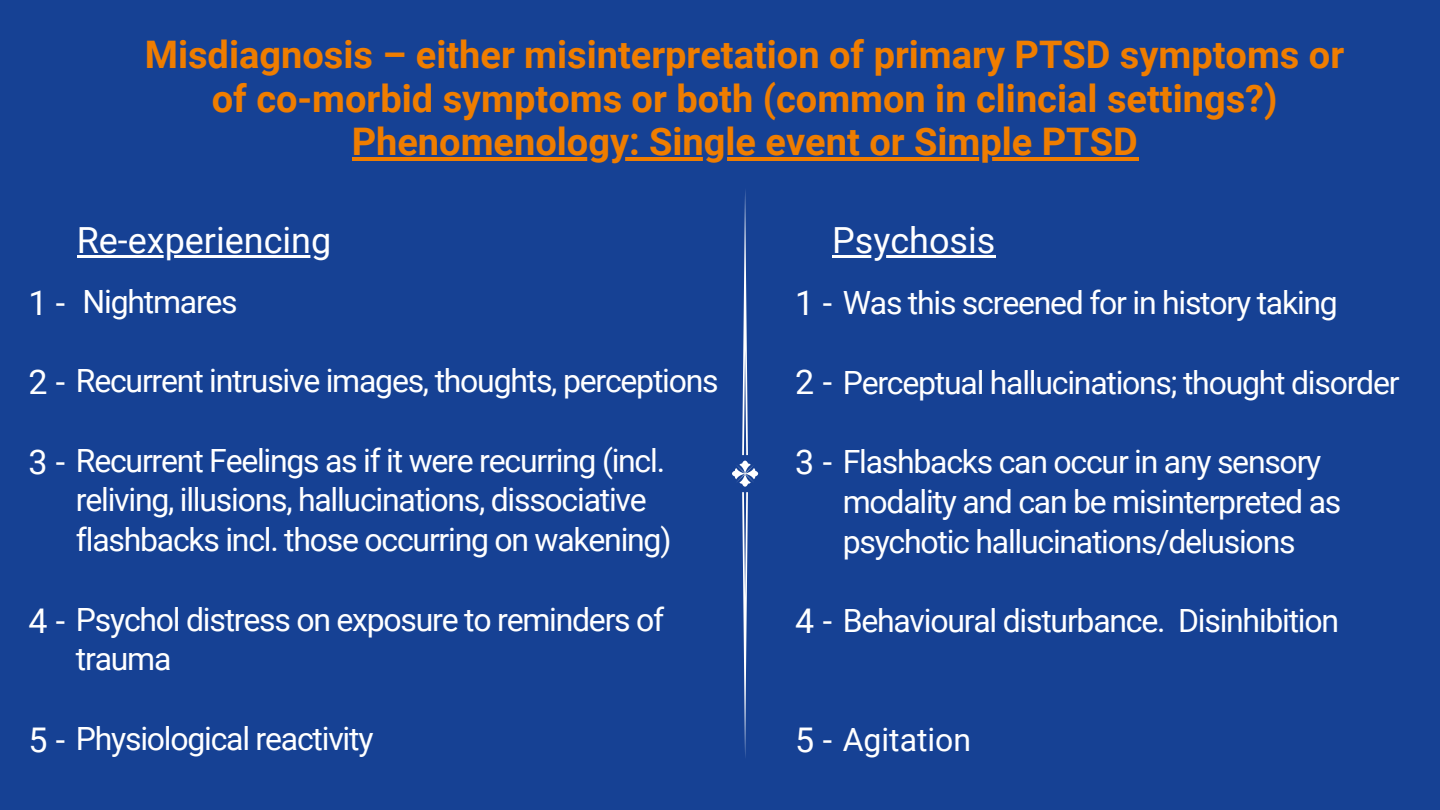
<style>
.page{position:relative;width:1440px;height:810px;background:#164194}
.page>*{position:absolute;margin:0;border:0;box-sizing:border-box;transform-origin:0 0}
.t1{font:700 38px "Roboto";color:#ef7d00}
.t2{font:36px "Roboto";color:#fff}
.t3{font:34px "Roboto";color:#fff}
.t4{font:32px/39.8px "Roboto";letter-spacing:-.04em;color:#fff}
.t5{font:32px "Roboto";color:#fff}
.s1{font-size:34px}
</style>
<div class="page">
<svg style="left:742px;top:190px;width:6px;height:265px"></svg>
<svg style="left:732px;top:461px;width:26px;height:296px"></svg>
<hr style="left:352px;top:157px;width:786px;height:4px;background:#ef7d00">
<hr style="left:77px;top:255px;width:255px;height:3px;background:#fff">
<hr style="left:832px;top:255px;width:164px;height:3px;background:#fff">
<p class="t1" style="left:145px;top:33px;width:1201px">Misdiagnosis – either misinterpretation of primary PTSD symptoms or</p>
<p class="t1" style="left:212px;top:76px;width:1067px">of co-morbid symptoms or both (common in clincial settings?)</p>
<p class="t1" style="left:352px;top:120px;width:787px">Phenomenology: Single event or Simple PTSD</p>
<p class="t3" style="left:28px;top:283px;width:38px">1 -</p>
<p class="t2" style="left:77px;top:219px;width:256px">Re-experiencing</p>
<p class="t2" style="left:832px;top:219px;width:165px">Psychosis</p>
<p class="t4" style="left:83px;top:282px;width:157px">Nightmares</p>
<p class="t4" style="left:795px;top:283px;width:544px"><span class="s1">1 -</span> Was this screened for in history taking</p>
<p class="t3" style="left:28px;top:363px;width:38px">2 -</p>
<p class="t4" style="left:76px;top:361px;width:644px">Recurrent intrusive images, thoughts, perceptions</p>
<p class="t4" style="left:795px;top:363px;width:606px"><span class="s1">2 -</span> Perceptual hallucinations; thought disorder</p>
<p class="t3" style="left:28px;top:442px;width:38px">3 -</p>
<p class="t4" style="left:76px;top:441px;width:597px">Recurrent Feelings as if it were recurring (incl. reliving, illusions, hallucinations, dissociative flashbacks incl. those occurring on wakening)</p>
<p class="t4" style="left:843px;top:442px;width:500px;text-indent:-47px"><span class="s1">3 -</span> Flashbacks can occur in any sensory modality and can be misinterpreted as psychotic hallucinations/delusions</p>
<p class="t3" style="left:28px;top:601px;width:38px">4 -</p>
<p class="t4" style="left:76px;top:600px;width:590px">Psychol distress on exposure to reminders of trauma</p>
<p class="t4" style="left:795px;top:601px;width:545px"><span class="s1">4 -</span> Behavioural disturbance. Disinhibition</p>
<p class="t3" style="left:28px;top:721px;width:38px">5 -</p>
<p class="t4" style="left:76px;top:719px;width:299px">Physiological reactivity</p>
<p class="t5" style="left:795px;top:722px;width:177px"><span class="s1">5 -</span> Agitation</p>
</div>
